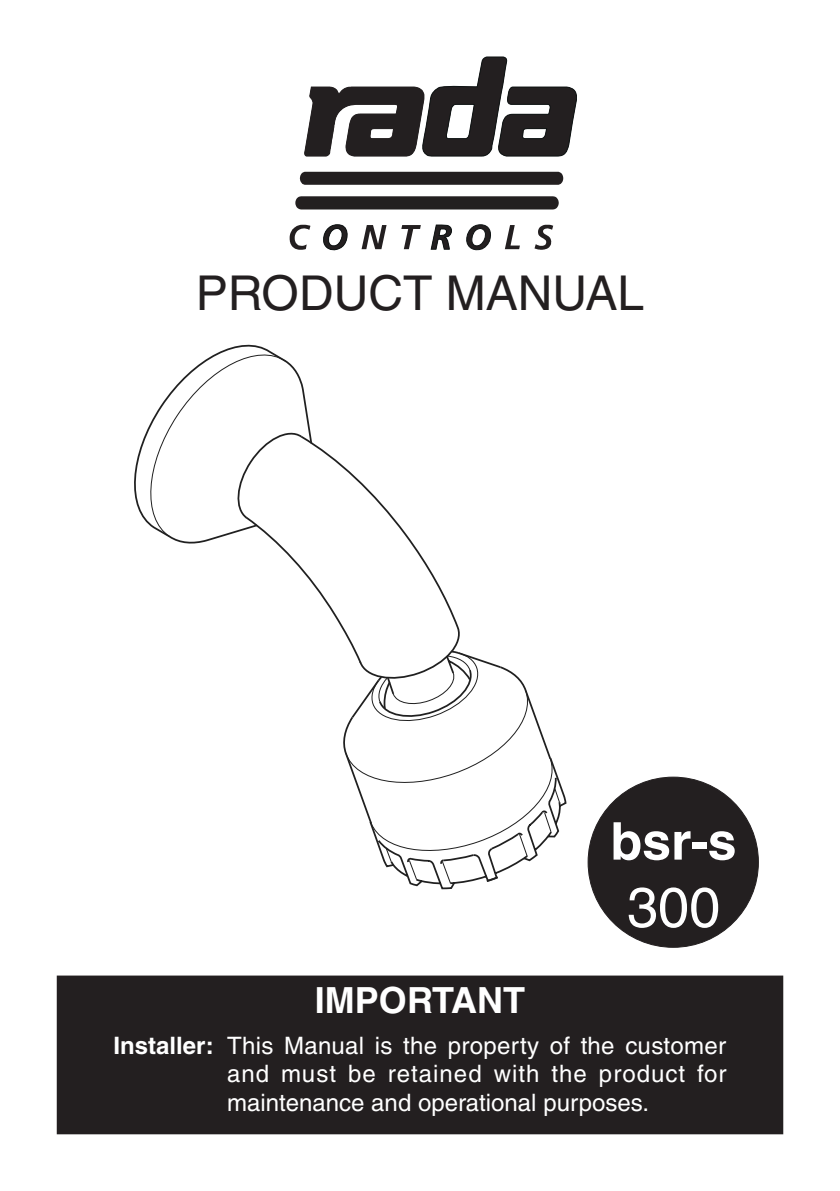
<style>
.page{position:relative;width:840px;height:1191px;background:#fff}
.page>*{position:absolute;margin:0;border:0;box-sizing:border-box;transform-origin:0 0}
.Reverse_video_headin{font:56px "Helvetica";color:#fff}
.Reverse_video_headin-2{font:700 52px "Helvetica";color:#fff}
.t1{font:48px "Helvetica";color:#231f20}
.t2{font:700 36px "Helvetica";color:#fff}
.t3{font:24px/28.8px "Helvetica";color:#fff;text-align:justify}
.s1{font-weight:700}
</style>
<div class="page">
<div style="left:58px;top:976px;width:723px;height:157px;background:#231f20"></div>
<div style="left:57px;top:975px;width:725px;height:159px;border:2px solid #231f20"></div>
<svg style="left:300px;top:172px;width:263px;height:13px;background:#282425"></svg>
<svg style="left:295px;top:196px;width:263px;height:13px;background:#292526"></svg>
<svg style="left:289px;top:225px;width:21px;height:25px"></svg>
<svg style="left:323px;top:224px;width:25px;height:26px"></svg>
<svg style="left:361px;top:225px;width:25px;height:24px"></svg>
<svg style="left:401px;top:225px;width:19px;height:24px"></svg>
<svg style="left:430px;top:225px;width:22px;height:24px"></svg>
<svg style="left:466px;top:224px;width:25px;height:26px"></svg>
<svg style="left:505px;top:225px;width:14px;height:24px"></svg>
<svg style="left:534px;top:225px;width:19px;height:25px"></svg>
<svg style="left:304px;top:57px;width:272px;height:99px"></svg>
<div style="left:587px;top:777px;width:171px;height:170px;background:#231f20;border-radius:50%"></div>
<svg style="left:362px;top:779px;width:204px;height:110px"></svg>
<svg style="left:277px;top:443px;width:282px;height:359px"></svg>
<svg style="left:134px;top:345px;width:179px;height:199px"></svg>
<p class="t1" style="left:196px;top:265px;width:449px">PRODUCT MANUAL</p>
<p class="Reverse_video_headin-2" style="left:610px;top:809px;width:128px">bsr-s</p>
<p class="Reverse_video_headin" style="left:626px;top:874px;width:95px">300</p>
<p class="t2" style="left:315px;top:978px;width:212px">IMPORTANT</p>
<p class="t3" style="left:227px;top:1030px;width:500px;text-indent:-113px"><span class="s1">Installer:</span> This Manual is the property of the customer and must be retained with the product for maintenance and operational purposes.</p>
</div>
